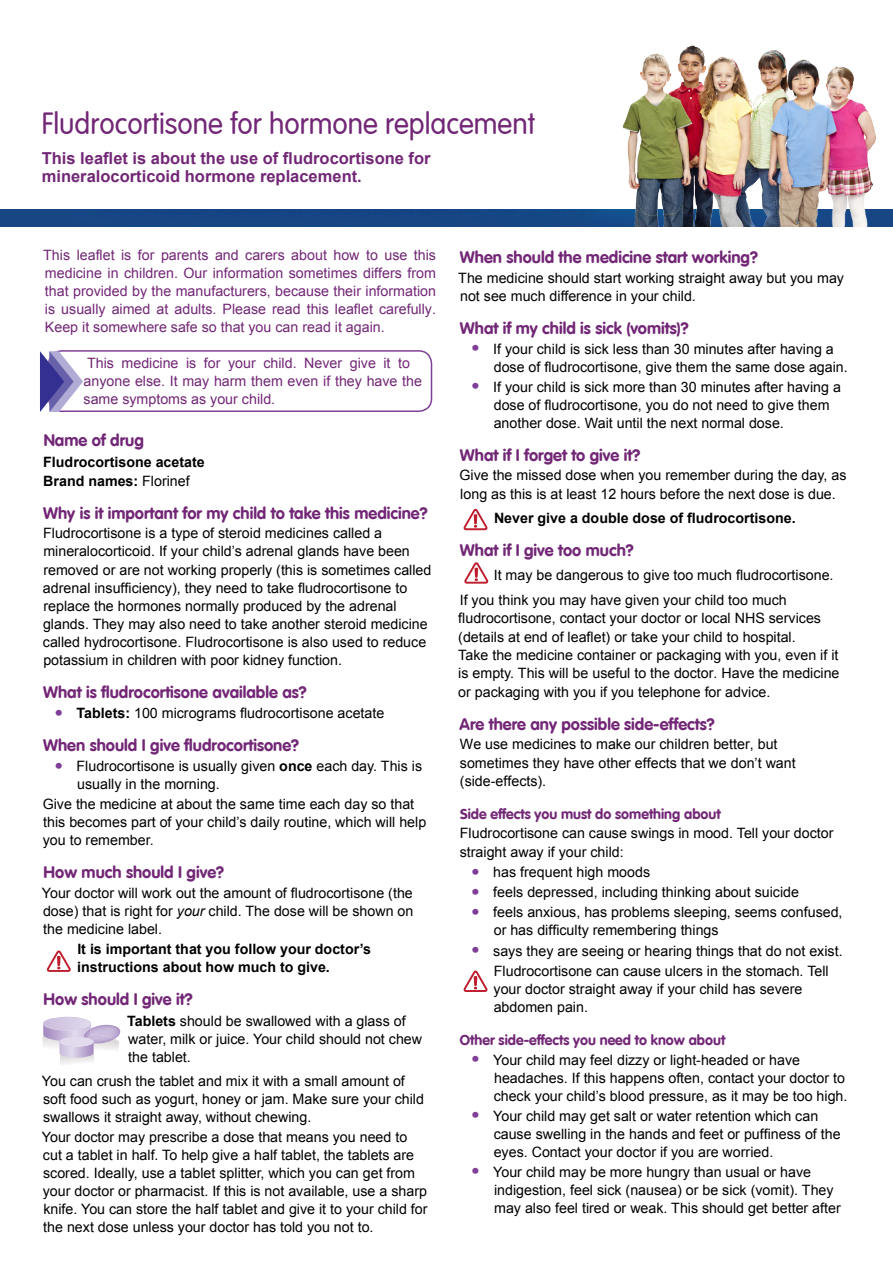
<style>
.page{position:relative;width:893px;height:1263px;background:#fff}
.page>*{position:absolute;margin:0;border:0;box-sizing:border-box;transform-origin:0 0}
.t1{font:300 30px "VAG Rounded LT Com";color:#722776;scale:.95 1}
.t2{font:700 16.5px "VAG Rounded LT Com";color:#722776}
.t3{font:700 16.5px/18px "Arial";color:#722776}
.t4{font:14.25px/18px "Arial";color:#000}
.t5{font:14.25px/18px "Arial";color:#722776;text-align:justify}
.t6{font:700 14.25px/19.5px "Arial";color:#000}
.t7{font:14.25px/18px "Arial";color:#722776}
.t8{font:700 14.25px "VAG Rounded LT Com";color:#722776}
.s1{font-weight:400}
.s2{font-weight:700;font-size:21px;color:#7f3f98}
.s3{font-weight:700}
.s4{font-style:italic}
.s5{font-style:inherit}
</style>
<div class="page">
<svg style="left:46px;top:950px;width:25px;height:22px"></svg>
<svg style="left:463px;top:508px;width:25px;height:23px"></svg>
<div style="left:48px;top:350px;width:384px;height:62px;border:2px solid #7f3f98;border-radius:13px"></div>
<svg style="left:40px;top:351px;width:43px;height:61px"></svg>
<svg style="left:43px;top:1017px;width:76px;height:47px"></svg>
<svg style="left:464px;top:562px;width:25px;height:22px"></svg>
<svg style="left:463px;top:970px;width:25px;height:22px"></svg>
<div style="left:0;top:209px;width:893px;height:17px;background:#174685"></div>
<img style="left:611px;top:45px;width:270px;height:181px">
<h1 class="t1" style="left:42px;top:106px;width:521px">Fludrocortisone for hormone replacement</h1>
<p class="t3" style="left:42px;top:150px;width:390px">This leaflet is about the use of fludrocortisone for mineralocorticoid hormone replacement.</p>
<p class="t5" style="left:43px;top:246px;width:394px">This leaflet is for parents and carers about how to use this medicine in children. Our information sometimes differs from that provided by the manufacturers, because their information is usually aimed at adults. Please read this leaflet carefully.<br>Keep it somewhere safe so that you can read it again.</p>
<p class="t7" style="left:84px;top:354px;width:340px">This medicine is for your child. Never give it to anyone else. It may harm them even if they have the same symptoms as your child.</p>
<p class="t2" style="left:44px;top:430px;width:102px">Name of drug</p>
<p class="t6" style="left:43px;top:452px;width:163px">Fludrocortisone acetate<br>Brand names: <span class="s1">Florinef</span></p>
<p class="t2" style="left:43px;top:503px;width:386px">Why is it important for my child to take this medicine?</p>
<p class="t4" style="left:43px;top:524px;width:390px">Fludrocortisone is a type of steroid medicines called a mineralocorticoid. If your child’s adrenal glands have been removed or are not working properly (this is sometimes called adrenal insufficiency), they need to take fludrocortisone to replace the hormones normally produced by the adrenal glands. They may also need to take another steroid medicine called hydrocortisone. Fludrocortisone is also used to reduce potassium in children with poor kidney function.</p>
<p class="t2" style="left:43px;top:682px;width:265px">What is fludrocortisone available as?</p>
<p class="t4" style="left:55px;top:704px;width:331px"><span class="s2">•</span> <span class="s3">Tablets:</span> 100 micrograms fludrocortisone acetate</p>
<p class="t2" style="left:43px;top:735px;width:258px">When should I give fludrocortisone?</p>
<p class="t4" style="left:77px;top:757px;width:346px;text-indent:-22px"><span class="s2">•</span> Fludrocortisone is usually given <span class="s3">once</span> each day. This is usually in the morning.</p>
<p class="t4" style="left:43px;top:795px;width:385px">Give the medicine at about the same time each day so that this becomes part of your child’s daily routine, which will help you to remember.</p>
<p class="t2" style="left:44px;top:862px;width:182px">How much should I give?</p>
<p class="t4" style="left:42px;top:884px;width:373px;text-align:justify">Your doctor will work out the amount of fludrocortisone (the dose) that is right for <span class="s4">your</span> child. The dose will be shown on the medicine label.</p>
<p class="t6" style="left:77px;top:941px;width:295px;line-height:18px">It is important that you follow your doctor’s instructions about how much to give.</p>
<p class="t2" style="left:44px;top:989px;width:151px">How should I give it?</p>
<p class="t4" style="left:127px;top:1012px;width:297px"><span class="s3">Tablets</span> should be swallowed with a glass of water, milk or juice. Your child should not chew the tablet.</p>
<p class="t4" style="left:42px;top:1072px;width:384px">You can crush the tablet and mix it with a small amount of soft food such as yogurt, honey or jam. Make sure your child swallows it straight away, without chewing.</p>
<p class="t4" style="left:42px;top:1128px;width:387px">Your doctor may prescribe a dose that means you need to cut a tablet in half. To help give a half tablet, the tablets are scored. Ideally, use a tablet splitter, which you can get from your doctor or pharmacist. If this is not available, use a sharp knife. You can store the half tablet and give it to your child for the next dose unless your doctor has told you not to.</p>
<p class="t2" style="left:460px;top:246px;width:300px">When should the medicine start working?</p>
<p class="t4" style="left:458px;top:269px;width:387px">The medicine should start working straight away but you may not see much difference in your child.</p>
<p class="t2" style="left:460px;top:317px;width:230px">What if my child is sick (vomits)?</p>
<p class="t4" style="left:494px;top:340px;width:356px;text-indent:-22px"><span class="s2">•</span> If your child is sick less than 30 minutes after having a dose of fludrocortisone, give them the same dose again.</p>
<p class="t4" style="left:494px;top:378px;width:349px;text-indent:-22px"><span class="s2">•</span> If your child is sick more than 30 minutes after having a dose of fludrocortisone, you do not need to give them another dose. Wait until the next normal dose.</p>
<p class="t2" style="left:460px;top:444px;width:182px">What if I forget to give it?</p>
<p class="t4" style="left:459px;top:466px;width:389px;line-height:18.5px">Give the missed dose when you remember during the day, as long as this is at least 12 hours before the next dose is due.</p>
<p class="t6" style="left:494px;top:509px;width:303px">Never give a double dose of fludrocortisone.</p>
<p class="t2" style="left:460px;top:540px;width:175px">What if I give too much?</p>
<p class="t4" style="left:460px;top:563px;width:375px;line-height:24.5px;text-indent:34px">It may be dangerous to give too much fludrocortisone.<br>If you think you may have given your child too much</p>
<p class="t4" style="left:458px;top:609px;width:383px">fludrocortisone, contact your doctor <span class="s5">or local NHS services (details at end of leaflet)</span> or take your child to hospital.<br>Take the medicine container or packaging with you, even if it is empty. This will be useful to the doctor. Have the medicine or packaging with you if you telephone for advice.</p>
<p class="t2" style="left:460px;top:713px;width:257px">Are there any possible side-effects?</p>
<p class="t4" style="left:460px;top:735px;width:337px;line-height:18.5px">We use medicines to make our children better, but sometimes they have other effects that we don’t want (side-effects).</p>
<p class="t8" style="left:460px;top:805px;width:262px">Side effects you must do something about</p>
<p class="t4" style="left:460px;top:824px;width:375px;line-height:18.9px">Fludrocortisone can cause swings in mood. Tell your doctor straight away if your child:</p>
<p class="t4" style="left:472px;top:863px;width:180px"><span class="s2">•</span> has frequent high moods</p>
<p class="t4" style="left:472px;top:883px;width:329px"><span class="s2">•</span> feels depressed, including thinking about suicide</p>
<p class="t4" style="left:494px;top:903px;width:350px;text-indent:-22px"><span class="s2">•</span> feels anxious, has problems sleeping, seems confused, or has difficulty remembering things</p>
<p class="t4" style="left:472px;top:941px;width:372px;line-height:20.1px;text-align:center"><span class="s2">•</span> says they are seeing or hearing things that do not exist.<br>Fludrocortisone can cause ulcers in the stomach. Tell</p>
<p class="t4" style="left:494px;top:980px;width:310px">your doctor straight away if your child has severe abdomen pain.</p>
<p class="t8" style="left:460px;top:1030px;width:267px">Other side-effects you need to know about</p>
<p class="t4" style="left:494px;top:1051px;width:355px;text-indent:-22px"><span class="s2">•</span> Your child may feel dizzy or light-headed or have headaches. If this happens often, contact your doctor to check your child’s blood pressure, as it may be too high.</p>
<p class="t4" style="left:494px;top:1107px;width:348px;text-indent:-22px"><span class="s2">•</span> Your child may get salt or water retention which can cause swelling in the hands and feet or puffiness of the eyes. Contact your doctor if you are worried.</p>
<p class="t4" style="left:494px;top:1163px;width:348px;text-indent:-22px"><span class="s2">•</span> Your child may be more hungry than usual or have indigestion, feel sick (nausea) or be sick (vomit). They may also feel tired or weak. This should get better after</p>
</div>
